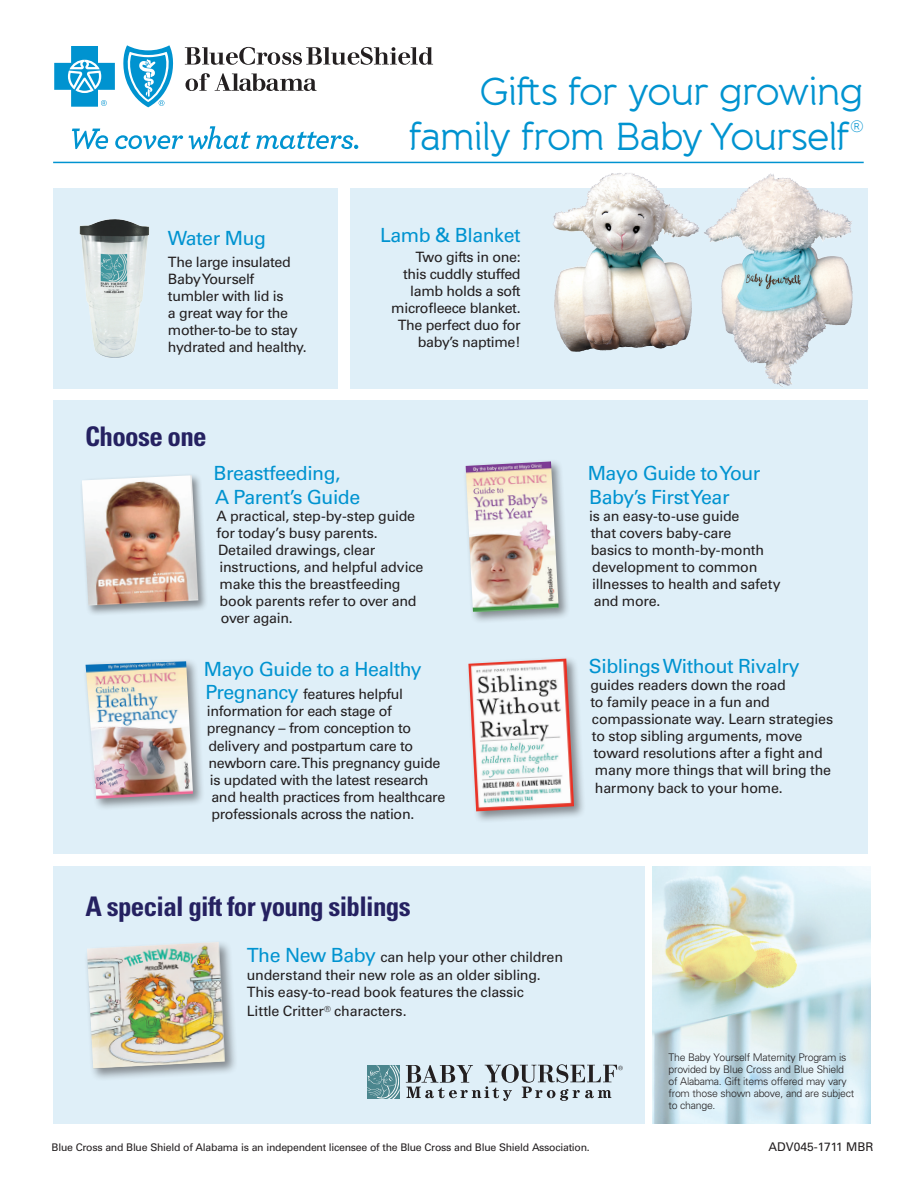
<style>
.page{position:relative;width:917px;height:1187px;background:#fff}
.page>*{position:absolute;margin:0;border:0;box-sizing:border-box;transform-origin:0 0}
.t1{font:39px "Banda";letter-spacing:-.04em;color:#0093d0}
.t2{font:700 condensed 27px "Univers LT Std";letter-spacing:-.025em;color:#252161}
.t3{font:19.5px/23.4px "Univers LT Std";letter-spacing:-.025em;color:#0093d0}
.t4{font:14.25px/17.1px "Univers LT Std";letter-spacing:-.02em;color:#231f20}
.t5{font:12px "Univers LT Std";color:#231f20}
.t6{font:300 10.5px/12px "Univers LT Std";letter-spacing:-.025em;color:#231f20}
.body{font:10.5px "Univers LT Std";letter-spacing:-.025em;color:#231f20}
.s1{font-size:19.5px;color:#0093d0}
</style>
<div class="page">
<img style="left:652px;top:866px;width:218px;height:257px">
<hr style="left:53px;top:162px;width:810px;height:1px;background:#0093d0">
<div style="left:53px;top:400px;width:814px;height:453px;background:#dfeff8"></div>
<div style="left:53px;top:866px;width:591px;height:257px;background:#dfeff8"></div>
<svg style="left:350px;top:188px;width:517px;height:200px;background:#d7e2e7"></svg>
<div style="left:53px;top:188px;width:284px;height:200px;background:#dfeff8"></div>
<div style="left:84px;top:939px;width:154px;height:142px;background:#231f20;opacity:.49"></div>
<img style="left:87px;top:939px;width:147px;height:129px">
<img style="left:79px;top:219px;width:71px;height:139px">
<img style="left:736px;top:174px;width:34px;height:27px">
<div style="left:80px;top:473px;width:129px;height:143px;background:#231f20;opacity:.49"></div>
<img style="left:82px;top:475px;width:116px;height:130px">
<div style="left:83px;top:658px;width:122px;height:152px;background:#231f20;opacity:.49"></div>
<img style="left:85px;top:661px;width:108px;height:137px">
<div style="left:465px;top:655px;width:121px;height:168px;background:#231f20;opacity:.49"></div>
<img style="left:468px;top:658px;width:106px;height:153px">
<div style="left:462px;top:459px;width:108px;height:165px;background:#231f20;opacity:.49"></div>
<img style="left:465px;top:461px;width:93px;height:151px">
<svg style="left:367px;top:1065px;width:32px;height:33px"></svg>
<svg style="left:405px;top:1064px;width:217px;height:36px"></svg>
<img style="left:589px;top:173px;width:36px;height:18px">
<svg style="left:185px;top:73px;width:131px;height:18px"></svg>
<svg style="left:185px;top:47px;width:248px;height:18px"></svg>
<svg style="left:54px;top:46px;width:61px;height:61px"></svg>
<svg style="left:123px;top:45px;width:51px;height:62px"></svg>
<svg style="left:72px;top:128px;width:36px;height:21px"></svg>
<svg style="left:115px;top:126px;width:135px;height:23px"></svg>
<svg style="left:256px;top:131px;width:102px;height:18px"></svg>
<p class="t3" style="left:168px;top:226px;width:99px">Water Mug</p>
<p class="t4" style="left:168px;top:253px;width:140px">The large insulated<br>Baby Yourself tumbler with lid is<br>a great way for the mother-to-be to stay hydrated and healthy.</p>
<p class="t2" style="left:85px;top:419px;width:123px">Choose one</p>
<p class="t1" style="left:479px;top:68px;width:386px">Gifts for your growing</p>
<p class="t1" style="left:408px;top:112px;width:456px">family from Baby Yourself<sup>®</sup></p>
<p class="t3" style="left:380px;top:223px;width:142px">Lamb &amp; Blanket</p>
<p class="t4" style="left:391px;top:248px;width:131px;text-align:right">Two gifts in one: this cuddly stuffed lamb holds a soft microfleece blanket.<br>The perfect duo for baby’s naptime!</p>
<p class="t3" style="left:213px;top:461px;width:128px">Breastfeeding,</p>
<p class="t3" style="left:215px;top:485px;width:147px">A Parent’s Guide</p>
<p class="t4" style="left:216px;top:507px;width:208px">A practical, step-by-step guide for today’s busy parents.<br>Detailed drawings, clear instructions, and helpful advice make this the breastfeeding book parents refer to over and</p>
<p class="t4" style="left:221px;top:609px;width:74px">over again.</p>
<p class="t3" style="left:204px;top:657px;width:219px">Mayo Guide to a Healthy</p>
<p class="t4" style="left:205px;top:685px;width:199px"><span class="s1">Pregnancy</span> features helpful</p>
<p class="t4" style="left:207px;top:702px;width:186px">information for each stage of</p>
<p class="t4" style="left:207px;top:719px;width:206px">pregnancy – from conception to</p>
<p class="t4" style="left:208px;top:736px;width:206px">delivery and postpartum care to</p>
<p class="t4" style="left:208px;top:754px;width:233px">newborn care. This pregnancy guide</p>
<p class="t4" style="left:210px;top:771px;width:220px">is updated with the latest research</p>
<p class="t4" style="left:211px;top:788px;width:235px">and health practices from healthcare</p>
<p class="t4" style="left:211px;top:805px;width:204px">professionals across the nation.</p>
<p class="t3" style="left:587px;top:461px;width:174px">Mayo Guide to Your<br>Baby’s First Year</p>
<p class="t4" style="left:589px;top:507px;width:193px">is an easy-to-use guide<br>that covers baby-care<br>basics to month-by-month development to common illnesses to health and safety and more.</p>
<p class="t3" style="left:588px;top:654px;width:212px">Siblings Without Rivalry</p>
<p class="t4" style="left:590px;top:676px;width:197px">guides readers down the road</p>
<p class="t4" style="left:590px;top:693px;width:181px">to family peace in a fun and</p>
<p class="t4" style="left:591px;top:710px;width:243px">compassionate way. Learn strategies</p>
<p class="t4" style="left:591px;top:727px;width:212px">to stop sibling arguments, move</p>
<p class="t4" style="left:593px;top:744px;width:231px">toward resolutions after a fight and</p>
<p class="t4" style="left:594px;top:761px;width:237px">many more things that will bring the</p>
<p class="t4" style="left:594px;top:778px;width:189px">harmony back to your home.</p>
<p class="t2" style="left:85px;top:890px;width:326px">A special gift for young siblings</p>
<p class="t4" style="left:247px;top:948px;width:317px"><span class="s1">The New Baby</span> can help your other children understand their new role as an older sibling.</p>
<p class="t4" style="left:247px;top:981px;width:278px;line-height:19.8px">This easy-to-read book features the classic<br>Little Critter<sup>®</sup> characters.</p>
<p class="t6" style="left:668px;top:1051px;width:187px">The Baby Yourself Maternity Program is provided by Blue Cross and Blue Shield of Alabama. Gift items offered may vary from those shown above, and are subject to change.</p>
<p class="body" style="left:52px;top:1140px;width:539px">Blue Cross and Blue Shield of Alabama is an independent licensee of the Blue Cross and Blue Shield Association.</p>
<p class="t5" style="left:768px;top:1139px;width:106px">ADV045-1711 MBR</p>
</div>
